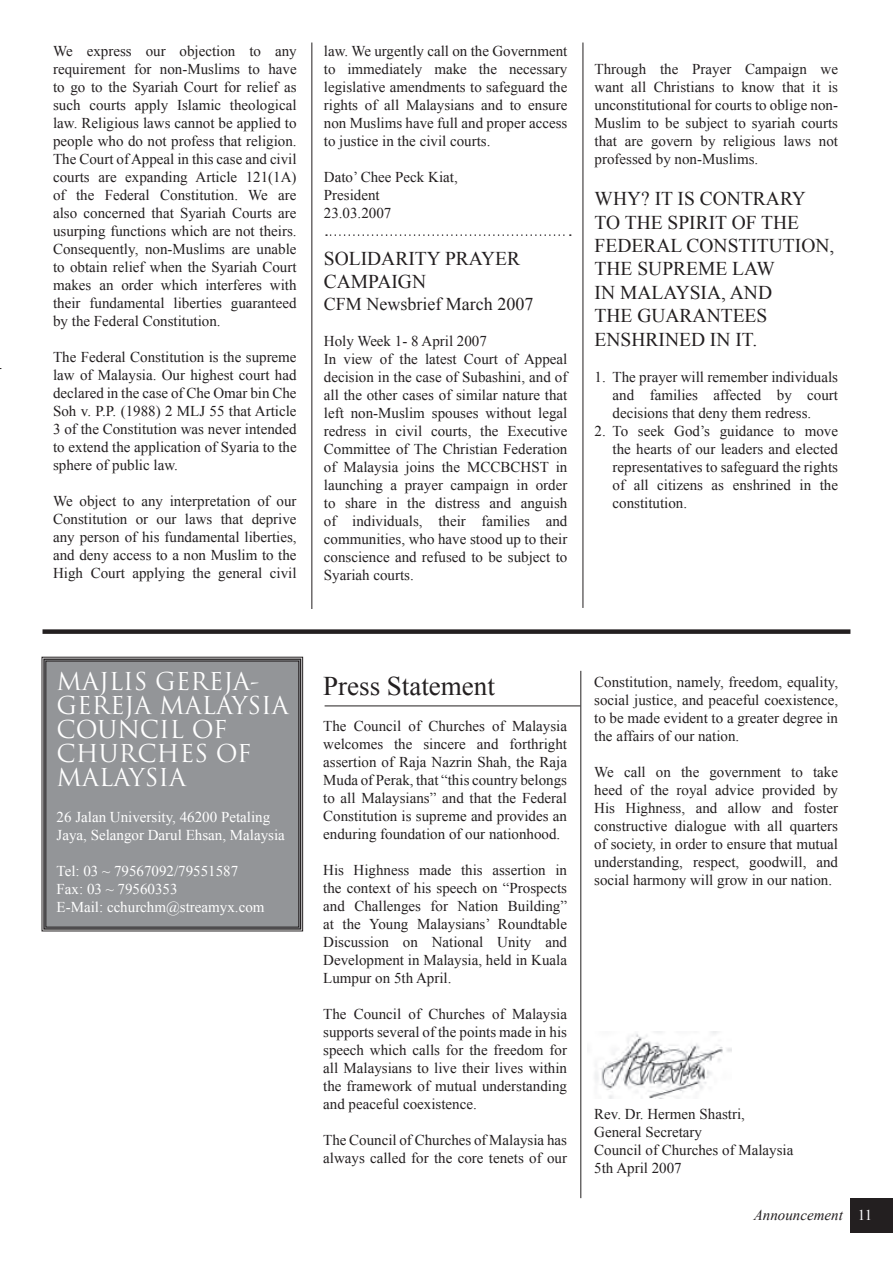
<style>
.page{position:relative;width:893px;height:1263px;background:#fff}
.page>*{position:absolute;margin:0;border:0;box-sizing:border-box;transform-origin:0 0}
.t1{font:27px "Times New Roman";color:#231f20}
.t2{font:24px/24px "Trajan Pro";color:#fff}
.t3{font:19.5px/23.4px "Times New Roman";color:#231f20}
.t4{font:18px "Times New Roman";color:#231f20}
.t5{font:15px/18px "Times New Roman";color:#231f20;text-align:justify}
.t6{font:15px/18px "Times New Roman";color:#fff}
.t7{font:italic 15px "Times New Roman";color:#231f20}
.s1{font-style:normal;color:#fff}
</style>
<div class="page">
<div style="left:850px;top:1198px;width:43px;height:34px;background:#231f20"></div>
<div style="left:41px;top:656px;width:262px;height:276px;background:#939598"></div>
<div style="left:43px;top:658px;width:258px;height:272px;border:1px solid #231f20"></div>
<div style="left:46px;top:661px;width:253px;height:266px;border:1px solid #231f20"></div>
<hr style="left:311px;top:43px;width:1px;height:566px;background:#231f20">
<hr style="left:583px;top:43px;width:1px;height:565px;background:#231f20">
<div style="left:43px;top:629px;width:807px;height:5px;background:#231f20"></div>
<svg style="left:326px;top:234px;width:245px;height:2px"></svg>
<img style="left:595px;top:1032px;width:137px;height:66px">
<hr style="left:580px;top:671px;width:1px;height:527px;background:#231f20">
<hr style="left:325px;top:705px;width:255px;height:1px;background:#231f20">
<p class="t5" style="left:53px;top:42px;width:245px">We express our objection to any requirement for non-Muslims to have to go to the Syariah Court for relief as such courts apply Islamic theological law. Religious laws cannot be applied to people who do not profess that religion.<br>The Court of Appeal in this case and civil courts are expanding Article 121(1A) of the Federal Constitution. We are also concerned that Syariah Courts are usurping functions which are not theirs.<br>Consequently, non-Muslims are unable to obtain relief when the Syariah Court makes an order which interferes with their fundamental liberties guaranteed by the Federal Constitution.</p>
<p class="t5" style="left:53px;top:348px;width:245px">The Federal Constitution is the supreme law of Malaysia. Our highest court had declared in the case of Che Omar bin Che Soh v. P.P. (1988) 2 MLJ 55 that Article 3 of the Constitution was never intended to extend the application of Syaria to the sphere of public law.</p>
<p class="t5" style="left:53px;top:492px;width:245px">We object to any interpretation of our Constitution or our laws that deprive any person of his fundamental liberties, and deny access to a non Muslim to the High Court applying the general civil</p>
<p class="t5" style="left:324px;top:42px;width:245px">law. We urgently call on the Government to immediately make the necessary legislative amendments to safeguard the rights of all Malaysians and to ensure non Muslims have full and proper access to justice in the civil courts.</p>
<p class="t5" style="left:324px;top:168px;width:135px;text-align:left">Dato’ Chee Peck Kiat,<br>President<br>23.03.2007</p>
<h3 class="t3" style="left:324px;top:246px;width:198px">SOLIDARITY PRAYER<br>CAMPAIGN</h3>
<p class="t4" style="left:324px;top:293px;width:211px">CFM Newsbrief March 2007</p>
<p class="t5" style="left:324px;top:331px;width:245px;text-align:left">Holy Week 1- 8 April 2007<br>In view of the latest Court of Appeal decision in the case of Subashini, and of all the other cases of similar nature that left non-Muslim spouses without legal redress in civil courts, the Executive Committee of The Christian Federation of Malaysia joins the MCCBCHST in launching a prayer campaign in order to share in the distress and anguish of individuals, their families and communities, who have stood up to their conscience and refused to be subject to Syariah courts.</p>
<p class="t5" style="left:595px;top:60px;width:245px">Through the Prayer Campaign we want all Christians to know that it is unconstitutional for courts to oblige non-Muslim to be subject to syariah courts that are govern by religious laws not professed by non-Muslims.</p>
<h3 class="t3" style="left:595px;top:187px;width:241px">WHY? IT IS CONTRARY<br>TO THE SPIRIT OF THE<br>FEDERAL CONSTITUTION,<br>THE SUPREME LAW<br>IN MALAYSIA, AND<br>THE GUARANTEES<br>ENSHRINED IN IT.</h3>
<p class="t5" style="left:613px;top:367px;width:227px;text-indent:-18px">1. The prayer will remember individuals and families affected by court decisions that deny them redress.</p>
<p class="t5" style="left:613px;top:421px;width:227px;text-indent:-18px">2. To seek God’s guidance to move the hearts of our leaders and elected representatives to safeguard the rights of all citizens as enshrined in the constitution.</p>
<h2 class="t2" style="left:57px;top:669px;width:233px">MAJLIS GEREJA-<br>GEREJA MALAYSIA<br>COUNCIL OF<br>CHURCHES OF<br>MALAYSIA</h2>
<p class="t6" style="left:57px;top:808px;width:230px">26 Jalan University, 46200 Petaling<br>Jaya, Selangor Darul Ehsan, Malaysia</p>
<p class="t6" style="left:57px;top:862px;width:209px">Tel: 03 ~ 79567092/79551587<br>Fax: 03 ~ 79560353<br>E-Mail: cchurchm@streamyx.com</p>
<h1 class="t1" style="left:323px;top:670px;width:173px">Press Statement</h1>
<p class="t5" style="left:323px;top:717px;width:245px">The Council of Churches of Malaysia welcomes the sincere and forthright assertion of Raja Nazrin Shah, the Raja Muda of Perak, that “this country belongs to all Malaysians” and that the Federal Constitution is supreme and provides an enduring foundation of our nationhood.</p>
<p class="t5" style="left:323px;top:861px;width:245px">His Highness made this assertion in the context of his speech on “Prospects and Challenges for Nation Building” at the Young Malaysians’ Roundtable Discussion on National Unity and Development in Malaysia, held in Kuala Lumpur on 5th April.</p>
<p class="t5" style="left:323px;top:1005px;width:245px">The Council of Churches of Malaysia supports several of the points made in his speech which calls for the freedom for all Malaysians to live their lives within the framework of mutual understanding and peaceful coexistence.</p>
<p class="t5" style="left:323px;top:1131px;width:245px">The Council of Churches of Malaysia has always called for the core tenets of our</p>
<p class="t5" style="left:594px;top:672px;width:245px">Constitution, namely, freedom, equality, social justice, and peaceful coexistence, to be made evident to a greater degree in the affairs of our nation.</p>
<p class="t5" style="left:594px;top:762px;width:245px">We call on the government to take heed of the royal advice provided by His Highness, and allow and foster constructive dialogue with all quarters of society, in order to ensure that mutual understanding, respect, goodwill, and social harmony will grow in our nation.</p>
<p class="t5" style="left:594px;top:1104px;width:201px;text-align:left">Rev. Dr. Hermen Shastri,<br>General Secretary<br>Council of Churches of Malaysia<br>5th April 2007</p>
<p class="t7" style="left:754px;top:1207px;width:120px">Announcement <span class="s1">11</span></p>
</div>
